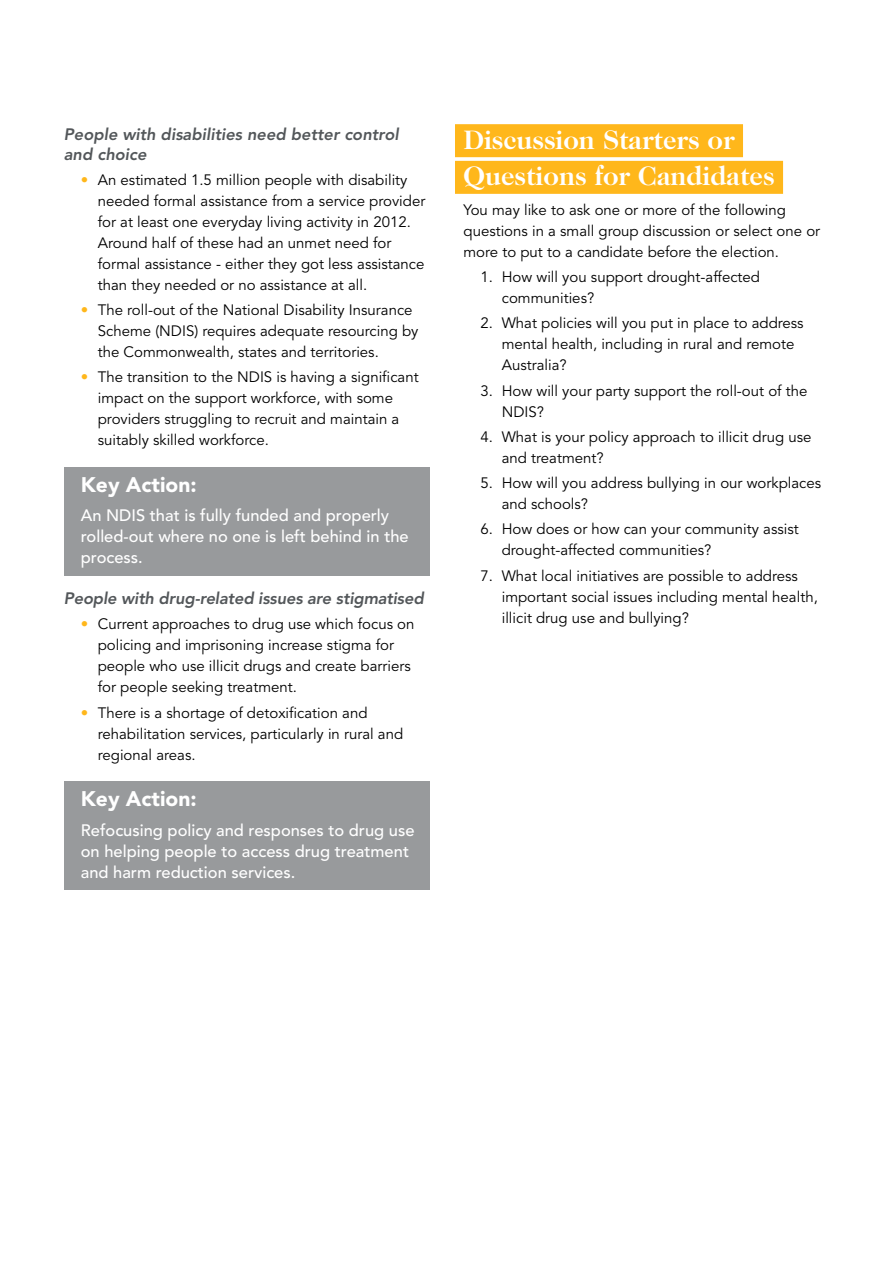
<style>
.page{position:relative;width:893px;height:1263px;background:#fff}
.page>*{position:absolute;margin:0;border:0;box-sizing:border-box;transform-origin:0 0}
.t1{font:700 27px/36.6px "Caslon Two Twenty Four";color:#fff}
.t2{font:900 21px "Avenir";color:#fff}
.t3{font:500 16.5px/21px "Avenir";color:#fff}
.t4{font:italic 800 16.5px/19.5px "Avenir";color:#53575a}
.t5{font:15px/21px "Avenir";color:#000}
.s1{color:#ffb71b}
</style>
<div class="page">
<div style="left:64px;top:467px;width:365px;height:43px;background:#989a9c"></div>
<div style="left:64px;top:500px;width:365px;height:76px;background:#989a9c"></div>
<div style="left:64px;top:782px;width:365px;height:42px;background:#989a9c"></div>
<div style="left:64px;top:814px;width:365px;height:76px;background:#989a9c"></div>
<div style="left:455px;top:124px;width:288px;height:33px;background:#ffb71b"></div>
<div style="left:455px;top:161px;width:328px;height:33px;background:#ffb71b"></div>
<p class="t4" style="left:64px;top:125px;width:336px">People with disabilities need better control and choice</p>
<p class="t5" style="left:98px;top:170px;width:329px;text-indent:-17px"><span class="s1">•</span> An estimated 1.5 million people with disability needed formal assistance from a service provider for at least one everyday living activity in 2012.<br>Around half of these had an unmet need for formal assistance - either they got less assistance than they needed or no assistance at all.</p>
<p class="t5" style="left:98px;top:300px;width:322px;text-indent:-17px"><span class="s1">•</span> The roll-out of the National Disability Insurance<br>Scheme (NDIS) requires adequate resourcing by the Commonwealth, states and territories.</p>
<p class="t5" style="left:98px;top:367px;width:322px;text-indent:-17px"><span class="s1">•</span> The transition to the NDIS is having a significant impact on the support workforce, with some providers struggling to recruit and maintain a suitably skilled workforce.</p>
<h2 class="t2" style="left:81px;top:472px;width:117px">Key Action:</h2>
<p class="t3" style="left:81px;top:506px;width:330px">An NDIS that is fully funded and properly rolled-out where no one is left behind in the process.</p>
<p class="t4" style="left:64px;top:589px;width:362px">People with drug-related issues are stigmatised</p>
<p class="t5" style="left:98px;top:614px;width:318px;text-indent:-17px"><span class="s1">•</span> Current approaches to drug use which focus on policing and imprisoning increase stigma for people who use illicit drugs and create barriers for people seeking treatment.</p>
<p class="t5" style="left:98px;top:702px;width:307px;text-indent:-17px"><span class="s1">•</span> There is a shortage of detoxification and rehabilitation services, particularly in rural and regional areas.</p>
<h2 class="t2" style="left:81px;top:786px;width:117px">Key Action:</h2>
<p class="t3" style="left:81px;top:820px;width:335px">Refocusing policy and responses to drug use on helping people to access drug treatment and harm reduction services.</p>
<h1 class="t1" style="left:463px;top:121px;width:313px">Discussion Starters or<br>Questions for Candidates</h1>
<p class="t5" style="left:463px;top:200px;width:358px">You may like to ask one or more of the following questions in a small group discussion or select one or more to put to a candidate before the election.</p>
<p class="t5" style="left:502px;top:267px;width:260px;text-indent:-21px">1. How will you support drought-affected communities?</p>
<p class="t5" style="left:502px;top:313px;width:303px;text-indent:-21px">2. What policies will you put in place to address mental health, including in rural and remote<br>Australia?</p>
<p class="t5" style="left:502px;top:380px;width:307px;text-indent:-21px">3. How will your party support the roll-out of the<br>NDIS?</p>
<p class="t5" style="left:502px;top:427px;width:311px;text-indent:-21px">4. What is your policy approach to illicit drug use and treatment?</p>
<p class="t5" style="left:502px;top:473px;width:321px;text-indent:-21px">5. How will you address bullying in our workplaces and schools?</p>
<p class="t5" style="left:502px;top:519px;width:298px;text-indent:-21px">6. How does or how can your community assist drought-affected communities?</p>
<p class="t5" style="left:502px;top:565px;width:318px;text-indent:-21px">7. What local initiatives are possible to address important social issues including mental health, illicit drug use and bullying?</p>
</div>
